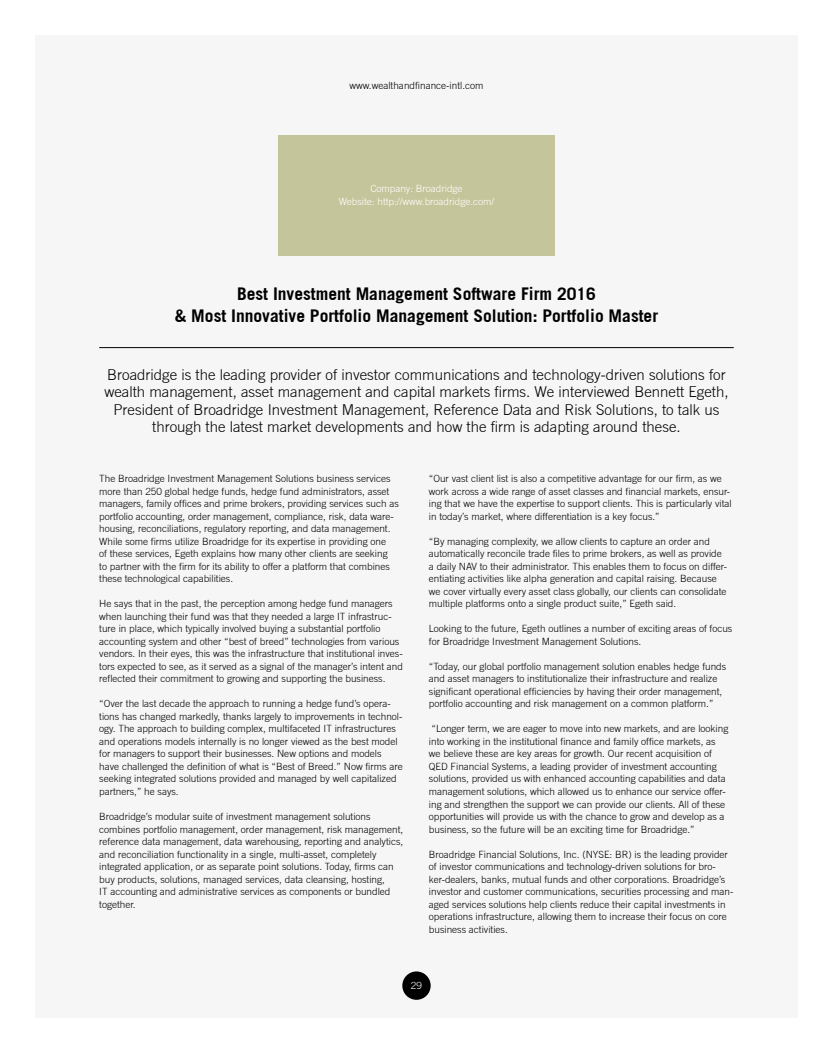
<style>
.page{position:relative;width:833px;height:1053px;background:#fff}
.page>*{position:absolute;margin:0;border:0;box-sizing:border-box;transform-origin:0 0}
.t1{font:700 17.5px/22.5px "Trade Gothic";color:#000;text-align:center}
.t2{font:300 15px/17.5px "Trade Gothic";color:#000;text-align:center}
.t3{font:300 10px/12.5px "Trade Gothic";color:#000}
.t4{font:300 10px/12.5px "Trade Gothic";color:#fff;text-align:center}
</style>
<div class="page">
<div style="left:35px;top:35px;width:762px;height:982px;background:#f6f6f6"></div>
<div style="left:402px;top:971px;width:29px;height:28px;background:#000;border-radius:50%"></div>
<div style="left:278px;top:135px;width:277px;height:120px;background:#c5c59c"></div>
<hr style="left:99px;top:347px;width:634px;height:1px;background:#000">
<p class="t3" style="left:349px;top:79px;width:135px">www.wealthandfinance-intl.com</p>
<p class="t4" style="left:339px;top:182px;width:157px">Company: Broadridge<br>Website: http://www.broadridge.com/</p>
<h1 class="t1" style="left:175px;top:282px;width:485px">Best Investment Management Software Firm 2016<br>&amp; Most Innovative Portfolio Management Solution: Portfolio Master</h1>
<p class="t2" style="left:104px;top:365px;width:625px">Broadridge is the leading provider of investor communications and technology-driven solutions for wealth management, asset management and capital markets firms. We interviewed Bennett Egeth, President of Broadridge Investment Management, Reference Data and Risk Solutions, to talk us through the latest market developments and how the firm is adapting around these.</p>
<p class="t3" style="left:99px;top:472px;width:301px">The Broadridge Investment Management Solutions business services more than 250 global hedge funds, hedge fund administrators, asset managers, family offices and prime brokers, providing services such as portfolio accounting, order management, compliance, risk, data ware&shy;housing, reconciliations, regulatory reporting, and data management.<br>While some firms utilize Broadridge for its expertise in providing one<br>of these services, Egeth explains how many other clients are seeking<br>to partner with the firm for its ability to offer a platform that combines these technological capabilities.</p>
<p class="t3" style="left:99px;top:597px;width:305px">He says that in the past, the perception among hedge fund managers when launching their fund was that they needed a large IT infrastruc&shy;ture in place, which typically involved buying a substantial portfolio accounting system and other “best of breed” technologies from various vendors. In their eyes, this was the infrastructure that institutional inves&shy;tors expected to see, as it served as a signal of the manager’s intent and reflected their commitment to growing and supporting the business.</p>
<p class="t3" style="left:99px;top:697px;width:305px">“Over the last decade the approach to running a hedge fund’s opera&shy;tions has changed markedly, thanks largely to improvements in technol&shy;ogy. The approach to building complex, multifaceted IT infrastructures and operations models internally is no longer viewed as the best model for managers to support their businesses. New options and models have challenged the definition of what is “Best of Breed.” Now firms are seeking integrated solutions provided and managed by well capitalized partners,” he says.</p>
<p class="t3" style="left:99px;top:810px;width:305px">Broadridge’s modular suite of investment management solutions combines portfolio management, order management, risk management, reference data management, data warehousing, reporting and analytics, and reconciliation functionality in a single, multi-asset, completely integrated application, or as separate point solutions. Today, firms can buy products, solutions, managed services, data cleansing, hosting,<br>IT accounting and administrative services as components or bundled together.</p>
<p class="t3" style="left:429px;top:472px;width:304px">“Our vast client list is also a competitive advantage for our firm, as we work across a wide range of asset classes and financial markets, ensur&shy;ing that we have the expertise to support clients. This is particularly vital in today’s market, where differentiation is a key focus.”</p>
<p class="t3" style="left:429px;top:535px;width:300px">“By managing complexity, we allow clients to capture an order and automatically reconcile trade files to prime brokers, as well as provide a daily NAV to their administrator. This enables them to focus on differ&shy;entiating activities like alpha generation and capital raising. Because we cover virtually every asset class globally, our clients can consolidate multiple platforms onto a single product suite,” Egeth said.</p>
<p class="t3" style="left:429px;top:622px;width:305px">Looking to the future, Egeth outlines a number of exciting areas of focus for Broadridge Investment Management Solutions.</p>
<p class="t3" style="left:429px;top:660px;width:299px">“Today, our global portfolio management solution enables hedge funds and asset managers to institutionalize their infrastructure and realize significant operational efficiencies by having their order management, portfolio accounting and risk management on a common platform.”</p>
<p class="t3" style="left:429px;top:722px;width:301px">“Longer term, we are eager to move into new markets, and are looking into working in the institutional finance and family office markets, as we believe these are key areas for growth. Our recent acquisition of QED Financial Systems, a leading provider of investment accounting solutions, provided us with enhanced accounting capabilities and data management solutions, which allowed us to enhance our service offer&shy;ing and strengthen the support we can provide our clients. All of these opportunities will provide us with the chance to grow and develop as a business, so the future will be an exciting time for Broadridge.”</p>
<p class="t3" style="left:429px;top:847px;width:306px">Broadridge Financial Solutions, Inc. (NYSE: BR) is the leading provider of investor communications and technology-driven solutions for bro&shy;ker-dealers, banks, mutual funds and other corporations. Broadridge’s investor and customer communications, securities processing and man&shy;aged services solutions help clients reduce their capital investments in operations infrastructure, allowing them to increase their focus on core business activities.</p>
<p class="t4" style="left:411px;top:979px;width:13px">29</p>
</div>
